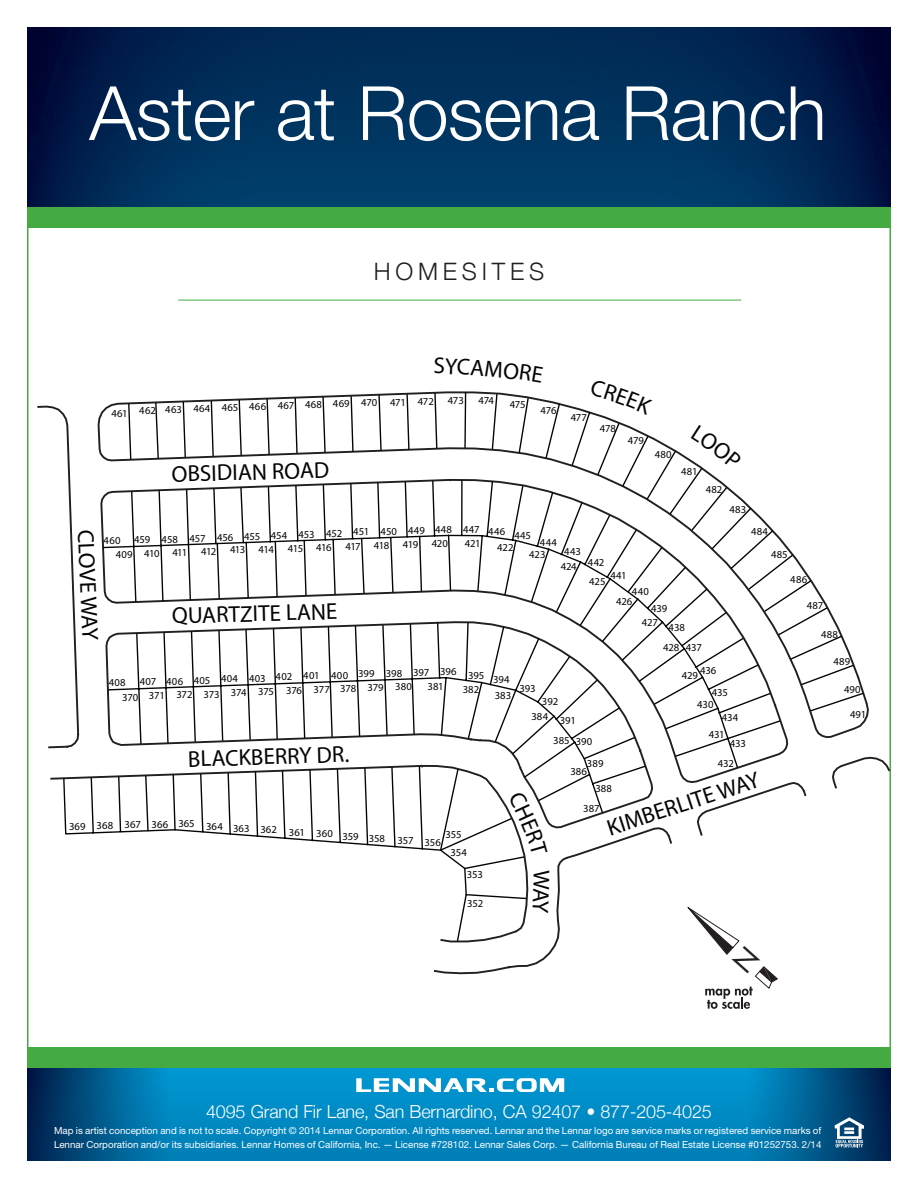
<style>
.page{position:relative;width:918px;height:1188px;background:#fff}
.page>*{position:absolute;margin:0;border:0;box-sizing:border-box;transform-origin:0 0}
.t1{font:300 75px "Helvetica Neue";letter-spacing:-.01em;color:#fff}
.t2{font:300 24px "Helvetica Neue";letter-spacing:.2em;color:#231f20}
.t3{font:23.1px "Futura Std";color:#050504}
.t4{font:300 18px "Helvetica Neue";letter-spacing:-.01em;color:#fff}
.t5{font:condensed 10.65px "Futura";letter-spacing:-.005em;color:#040503}
.t6{font:condensed 10.65px "Futura";letter-spacing:.025em;color:#040503}
.t7{font:condensed 10.65px "Futura";letter-spacing:-.04em;color:#040503}
.t8{font:9.75px/13.5px "Helvetica Neue";color:#fff}
</style>
<div class="page">
<img style="left:27px;top:1068px;width:864px;height:93px">
<img style="left:27px;top:27px;width:864px;height:180px">
<div style="left:27px;top:207px;width:864px;height:21px;background:#44aa42"></div>
<div style="left:27px;top:1047px;width:864px;height:21px;background:#44aa42"></div>
<svg style="left:356px;top:1078px;width:208px;height:14px"></svg>
<hr style="left:178px;top:300px;width:563px;height:1px;background:#44aa42">
<svg style="left:835px;top:1117px;width:29px;height:30px"></svg>
<svg style="left:62px;top:391px;width:803px;height:551px"></svg>
<svg style="left:590px;top:391px;width:63px;height:24px"></svg>
<svg style="left:691px;top:425px;width:51px;height:44px"></svg>
<svg style="left:508px;top:791px;width:40px;height:65px"></svg>
<svg style="left:532px;top:870px;width:17px;height:43px"></svg>
<svg style="left:687px;top:907px;width:91px;height:102px"></svg>
<p class="t1" style="left:89px;top:67px;width:739px">Aster at Rosena Ranch</p>
<p class="t2" style="left:374px;top:256px;width:172px">HOMESITES</p>
<p class="t5" style="left:111px;top:399px;width:324px">461 462 463 464 465 466 467 468 469 470 471 472</p>
<p class="t5" style="left:448px;top:393px;width:18px">473</p>
<p class="t5" style="left:479px;top:394px;width:17px">474</p>
<p class="t5" style="left:510px;top:398px;width:17px">475</p>
<p class="t3" style="left:172px;top:459px;width:159px;rotate:-1deg">OBSIDIAN ROAD</p>
<p class="t5" style="left:541px;top:404px;width:17px">476</p>
<p class="t5" style="left:571px;top:411px;width:18px">477</p>
<p class="t5" style="left:600px;top:422px;width:18px">478</p>
<p class="t5" style="left:628px;top:433px;width:18px">479</p>
<p class="t5" style="left:655px;top:448px;width:18px">480</p>
<p class="t5" style="left:681px;top:465px;width:18px">481</p>
<p class="t5" style="left:706px;top:483px;width:18px">482</p>
<p class="t5" style="left:729px;top:502px;width:18px">483</p>
<p class="t5" style="left:326px;top:524px;width:181px">452 451 450 449 448 447 446</p>
<p class="t5" style="left:751px;top:524px;width:19px">484</p>
<p class="t3" style="left:100px;top:529px;width:112px;rotate:88deg">CLOVE WAY</p>
<p class="t5" style="left:244px;top:529px;width:72px">455 454 453</p>
<p class="t5" style="left:514px;top:529px;width:18px">445</p>
<p class="t5" style="left:134px;top:532px;width:101px">459 458 457 456</p>
<p class="t5" style="left:104px;top:534px;width:18px">460</p>
<p class="t5" style="left:540px;top:536px;width:19px">444</p>
<p class="t7" style="left:116px;top:547px;width:73px">409 410 411</p>
<p class="t5" style="left:201px;top:544px;width:17px">412</p>
<p class="t5" style="left:230px;top:543px;width:46px">413 414</p>
<p class="t5" style="left:288px;top:541px;width:45px">415 416</p>
<p class="t5" style="left:345px;top:539px;width:45px">417 418</p>
<p class="t5" style="left:403px;top:537px;width:46px">419 420</p>
<p class="t5" style="left:465px;top:536px;width:17px">421</p>
<p class="t5" style="left:497px;top:541px;width:18px">422</p>
<p class="t5" style="left:564px;top:544px;width:18px">443</p>
<p class="t5" style="left:529px;top:548px;width:18px">423</p>
<p class="t5" style="left:771px;top:548px;width:18px">485</p>
<p class="t5" style="left:588px;top:556px;width:18px">442</p>
<p class="t5" style="left:561px;top:560px;width:18px">424</p>
<p class="t5" style="left:610px;top:569px;width:18px">441</p>
<p class="t5" style="left:790px;top:573px;width:18px">486</p>
<p class="t5" style="left:589px;top:575px;width:18px">425</p>
<p class="t5" style="left:632px;top:585px;width:19px">440</p>
<p class="t5" style="left:616px;top:594px;width:18px">426</p>
<p class="t5" style="left:807px;top:599px;width:18px">487</p>
<p class="t5" style="left:821px;top:627px;width:18px">488</p>
<p class="t5" style="left:834px;top:655px;width:18px">489</p>
<p class="t5" style="left:844px;top:683px;width:18px">490</p>
<p class="t5" style="left:850px;top:708px;width:18px">491</p>
<p class="t3" style="left:172px;top:601px;width:167px;rotate:-1deg">QUARTZITE LANE</p>
<p class="t5" style="left:651px;top:602px;width:18px">439</p>
<p class="t5" style="left:642px;top:616px;width:18px">427</p>
<p class="t5" style="left:669px;top:621px;width:18px">438</p>
<p class="t5" style="left:663px;top:641px;width:18px">428</p>
<p class="t5" style="left:686px;top:641px;width:18px">437</p>
<p class="t5" style="left:700px;top:664px;width:18px">436</p>
<p class="t5" style="left:358px;top:666px;width:100px">399 398 397 396</p>
<p class="t6" style="left:276px;top:669px;width:74px">402 401 400</p>
<p class="t5" style="left:468px;top:668px;width:18px">395</p>
<p class="t5" style="left:682px;top:669px;width:18px">429</p>
<p class="t5" style="left:697px;top:698px;width:18px">430</p>
<p class="t5" style="left:709px;top:728px;width:17px">431</p>
<p class="t5" style="left:718px;top:757px;width:18px">432</p>
<p class="t6" style="left:194px;top:672px;width:74px">405 404 403</p>
<p class="t5" style="left:493px;top:673px;width:18px">394</p>
<p class="t5" style="left:109px;top:676px;width:18px">408</p>
<p class="t5" style="left:140px;top:675px;width:45px">407 406</p>
<p class="t5" style="left:122px;top:685px;width:291px">370 371 372 373 374 375 376 377 378 379 380</p>
<p class="t5" style="left:427px;top:679px;width:18px">381</p>
<p class="t5" style="left:463px;top:682px;width:18px">382</p>
<p class="t5" style="left:519px;top:681px;width:18px">393</p>
<p class="t5" style="left:712px;top:686px;width:18px">435</p>
<p class="t5" style="left:495px;top:689px;width:18px">383</p>
<p class="t5" style="left:542px;top:695px;width:18px">392</p>
<p class="t5" style="left:531px;top:710px;width:18px">384</p>
<p class="t5" style="left:722px;top:711px;width:18px">434</p>
<p class="t5" style="left:560px;top:714px;width:18px">391</p>
<p class="t5" style="left:553px;top:734px;width:18px">385</p>
<p class="t5" style="left:576px;top:735px;width:18px">390</p>
<p class="t5" style="left:730px;top:737px;width:18px">433</p>
<p class="t3" style="left:188px;top:745px;width:163px;rotate:-2deg">BLACKBERRY DR.</p>
<p class="t5" style="left:587px;top:757px;width:18px">389</p>
<p class="t5" style="left:570px;top:765px;width:18px">386</p>
<p class="t5" style="left:583px;top:802px;width:18px">387</p>
<p class="t3" style="left:603px;top:815px;width:160px;rotate:-18deg">KIMBERLITE WAY</p>
<p class="t5" style="left:595px;top:782px;width:18px">388</p>
<p class="t5" style="left:69px;top:818px;width:155px">369 368 367 366 365 364</p>
<p class="t5" style="left:233px;top:822px;width:45px">363 362</p>
<p class="t5" style="left:289px;top:827px;width:46px">361 360</p>
<p class="t5" style="left:446px;top:828px;width:18px">355</p>
<p class="t5" style="left:343px;top:831px;width:44px">359 358</p>
<p class="t5" style="left:397px;top:835px;width:45px">357 356</p>
<p class="t5" style="left:451px;top:845px;width:18px">354</p>
<p class="t5" style="left:467px;top:868px;width:18px">353</p>
<p class="t5" style="left:467px;top:897px;width:18px">352</p>
<p class="t4" style="left:206px;top:1101px;width:507px">4095 Grand Fir Lane, San Bernardino, CA 92407 • 877-205-4025</p>
<p class="t8" style="left:54px;top:1124px;width:769px">Map is artist conception and is not to scale. Copyright © 2014 Lennar Corporation. All rights reserved. Lennar and the Lennar logo are service marks or registered service marks of<br>Lennar Corporation and/or its subsidiaries. Lennar Homes of California, Inc. — License #728102. Lennar Sales Corp. — California Bureau of Real Estate License #01252753. 2/14</p>
</div>
